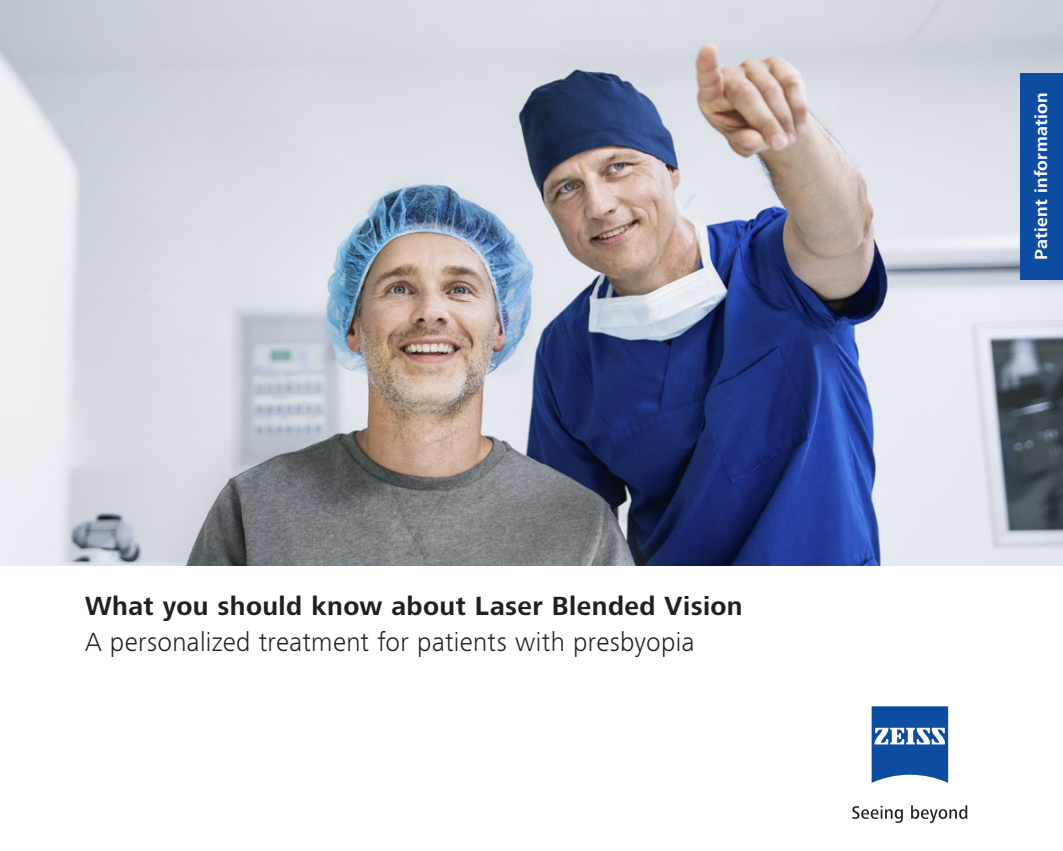
<style>
.page{position:relative;width:1063px;height:851px;background:#fff}
.page>*{position:absolute;margin:0;border:0;box-sizing:border-box;transform-origin:0 0}
.t1{font:300 27px "ZEISS Frutiger Next W1 G";letter-spacing:.015em;color:#231f20}
.t2{font:700 27px "ZEISS Frutiger Next W1 G";letter-spacing:.015em;color:#231f20}
.t3{font:700 18px "ZEISS Frutiger Next W1 G";letter-spacing:.015em;color:#fff}
</style>
<div class="page">
<img style="left:0;top:0;width:1063px;height:566px">
<div style="left:1020px;top:73px;width:43px;height:206px;background:#0d4da1"></div>
<svg style="left:872px;top:706px;width:76px;height:76px"></svg>
<svg style="left:852px;top:805px;width:51px;height:17px"></svg>
<svg style="left:911px;top:805px;width:56px;height:17px"></svg>
<p class="t2" style="left:85px;top:587px;width:659px">What you should know about Laser Blended Vision</p>
<p class="t1" style="left:85px;top:623px;width:611px">A personalized treatment for patients with presbyopia</p>
<p class="t3" style="left:1028px;top:260px;width:169px;rotate:-90deg">Patient information</p>
</div>
